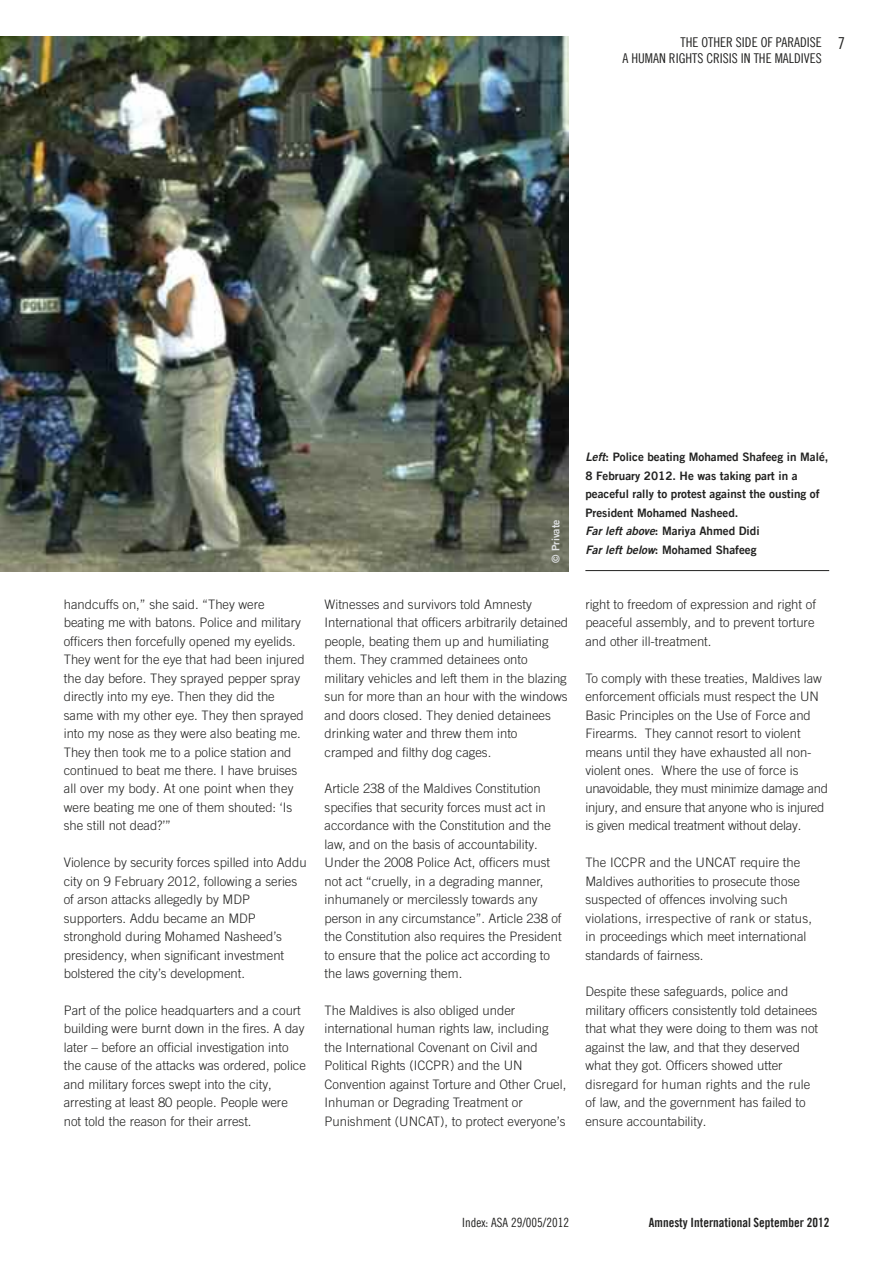
<style>
.page{position:relative;width:893px;height:1263px;background:#fff}
.page>*{position:absolute;margin:0;border:0;box-sizing:border-box;transform-origin:0 0}
.t1{font:16.5px "Amnesty Trade Gothic Cn 18";color:#222221}
.t2{font:13.5px/16.2px "Amnesty Trade Gothic Cn 18";color:#222221;text-align:right}
.t3{font:300 13.05px/18.5px "Amnesty Trade Gothic";color:#222221}
.t4{font:12.75px "Amnesty Trade Gothic Bd Cn 20";color:#222221}
.t5{font:12.75px "Amnesty Trade Gothic Cn 18";color:#222221}
.t6{font:11.7px/18.5px "Amnesty Trade Gothic Bd 2";color:#222221}
.t7{font:10.5px "Amnesty Trade Gothic Bd 2";color:#dee0e2}
.s1{font-family:"Amnesty Trade Gothic Bd 2 Obl"}
</style>
<div class="page">
<hr style="left:585px;top:570px;width:244px;height:1px;background:#222221">
<img style="left:0;top:37px;width:568px;height:535px">
<p class="t2" style="left:622px;top:34px;width:201px">THE OTHER SIDE OF PARADISE<br>A HUMAN RIGHTS CRISIS IN THE MALDIVES</p>
<p class="t1" style="left:838px;top:33px;width:9px">7</p>
<p class="t3" style="left:64px;top:595px;width:242px">handcuffs on,” she said. “They were beating me with batons. Police and military officers then forcefully opened my eyelids.<br>They went for the eye that had been injured the day before. They sprayed pepper spray directly into my eye. Then they did the same with my other eye. They then sprayed into my nose as they were also beating me.<br>They then took me to a police station and continued to beat me there. I have bruises all over my body. At one point when they were beating me one of them shouted: ‘Is she still not dead?’”</p>
<p class="t3" style="left:64px;top:853px;width:244px">Violence by security forces spilled into Addu city on 9 February 2012, following a series of arson attacks allegedly by MDP supporters. Addu became an MDP stronghold during Mohamed Nasheed’s presidency, when significant investment bolstered the city’s development.</p>
<p class="t3" style="left:64px;top:1001px;width:244px">Part of the police headquarters and a court building were burnt down in the fires. A day later – before an official investigation into the cause of the attacks was ordered, police and military forces swept into the city, arresting at least 80 people. People were not told the reason for their arrest.</p>
<p class="t7" style="left:549px;top:563px;width:45px;rotate:-90deg">© Private</p>
<p class="t3" style="left:325px;top:595px;width:245px">Witnesses and survivors told Amnesty International that officers arbitrarily detained people, beating them up and humiliating them. They crammed detainees onto military vehicles and left them in the blazing sun for more than an hour with the windows and doors closed. They denied detainees drinking water and threw them into cramped and filthy dog cages.</p>
<p class="t3" style="left:325px;top:779px;width:239px">Article 238 of the Maldives Constitution specifies that security forces must act in accordance with the Constitution and the law, and on the basis of accountability.<br>Under the 2008 Police Act, officers must not act “cruelly, in a degrading manner, inhumanely or mercilessly towards any person in any circumstance”. Article 238 of the Constitution also requires the President to ensure that the police act according to the laws governing them.</p>
<p class="t3" style="left:325px;top:1001px;width:243px">The Maldives is also obliged under international human rights law, including the International Covenant on Civil and Political Rights (ICCPR) and the UN Convention against Torture and Other Cruel, Inhuman or Degrading Treatment or Punishment (UNCAT), to protect everyone’s</p>
<p class="t6" style="left:585px;top:448px;width:245px"><span class="s1">Left</span>: Police beating Mohamed Shafeeg in Malé, 8 February 2012. He was taking part in a peaceful rally to protest against the ousting of President Mohamed Nasheed.<br><span class="s1">Far left above</span>: Mariya Ahmed Didi<br><span class="s1">Far left below</span>: Mohamed Shafeeg</p>
<p class="t3" style="left:585px;top:595px;width:232px;text-align:justify">right to freedom of expression and right of peaceful assembly, and to prevent torture and other ill-treatment.</p>
<p class="t3" style="left:585px;top:669px;width:244px">To comply with these treaties, Maldives law enforcement officials must respect the UN Basic Principles on the Use of Force and Firearms. They cannot resort to violent means until they have exhausted all non&shy;violent ones. Where the use of force is unavoidable, they must minimize damage and injury, and ensure that anyone who is injured is given medical treatment without delay.</p>
<p class="t3" style="left:585px;top:853px;width:228px">The ICCPR and the UNCAT require the Maldives authorities to prosecute those suspected of offences involving such violations, irrespective of rank or status, in proceedings which meet international standards of fairness.</p>
<p class="t3" style="left:585px;top:982px;width:234px">Despite these safeguards, police and military officers consistently told detainees that what they were doing to them was not against the law, and that they deserved what they got. Officers showed utter disregard for human rights and the rule of law, and the government has failed to ensure accountability.</p>
<p class="t5" style="left:462px;top:1214px;width:108px">INDEX: ASA 29/005/2012</p>
<p class="t4" style="left:649px;top:1214px;width:182px">amnesty international september 2012</p>
</div>
